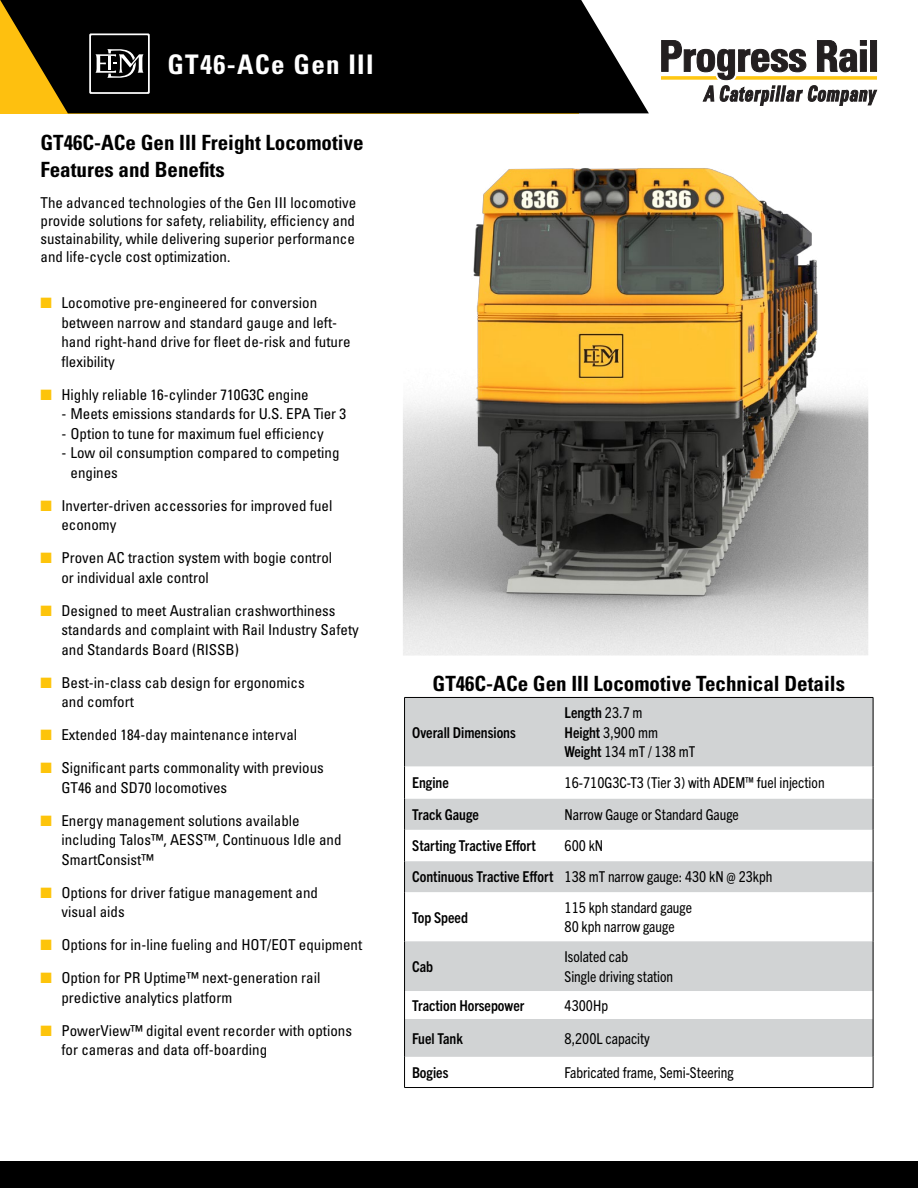
<style>
.page{position:relative;width:918px;height:1188px;background:#fff}
.page>*{position:absolute;margin:0;border:0;box-sizing:border-box;transform-origin:0 0}
.t1{font:700 condensed 27px "Univers LT Std";letter-spacing:.05em;color:#fff}
.t2{font:700 condensed 21px/27px "Univers LT Std";color:#000}
.t3{font:condensed 15px/19.5px "Univers LT Std";color:#000}
.t4{font:condensed 15px/19.5px "Trade Gothic Next LT Pro";color:#000}
.t5{font:700 condensed 15px "Trade Gothic Next LT Pro";color:#000}
.s1{color:#fdc40b}
.s2{font-weight:700}
</style>
<div class="page">
<div style="left:0;top:1161px;width:918px;height:27px;background:#000"></div>
<svg style="left:0;top:0;width:649px;height:113px;background:#1c180e"></svg>
<svg style="left:703px;top:86px;width:174px;height:20px"></svg>
<svg style="left:661px;top:40px;width:216px;height:40px"></svg>
<svg style="left:89px;top:33px;width:61px;height:61px;background:#3c3c3c"></svg>
<svg style="left:405px;top:698px;width:468px;height:359px;fill:#d1d3d4"></svg>
<hr style="left:404px;top:697px;width:153px;height:1px;background:#000">
<hr style="left:404px;top:698px;width:1px;height:68px;background:#000">
<hr style="left:557px;top:697px;width:316px;height:1px;background:#000">
<hr style="left:873px;top:698px;width:1px;height:68px;background:#000">
<hr style="left:404px;top:766px;width:1px;height:33px;background:#000">
<hr style="left:873px;top:766px;width:1px;height:33px;background:#000">
<hr style="left:404px;top:799px;width:1px;height:31px;background:#000">
<hr style="left:873px;top:799px;width:1px;height:31px;background:#000">
<hr style="left:404px;top:830px;width:1px;height:31px;background:#000">
<hr style="left:873px;top:830px;width:1px;height:31px;background:#000">
<hr style="left:404px;top:861px;width:1px;height:31px;background:#000">
<hr style="left:873px;top:861px;width:1px;height:31px;background:#000">
<hr style="left:404px;top:892px;width:1px;height:49px;background:#000">
<hr style="left:873px;top:892px;width:1px;height:49px;background:#000">
<hr style="left:404px;top:941px;width:1px;height:50px;background:#000">
<hr style="left:873px;top:941px;width:1px;height:50px;background:#000">
<svg style="left:404px;top:991px;width:1px;height:28px"></svg>
<svg style="left:873px;top:991px;width:1px;height:28px"></svg>
<hr style="left:404px;top:1019px;width:1px;height:38px;background:#000">
<hr style="left:873px;top:1019px;width:1px;height:38px;background:#000">
<hr style="left:404px;top:1057px;width:1px;height:30px;background:#000">
<hr style="left:873px;top:1057px;width:1px;height:30px;background:#000">
<hr style="left:404px;top:1087px;width:153px;height:1px;background:#000">
<hr style="left:557px;top:1087px;width:316px;height:1px;background:#000">
<img style="left:403px;top:168px;width:465px;height:488px">
<h1 class="t1" style="left:167px;top:47px;width:208px">GT46-ACe Gen III</h1>
<h2 class="t2" style="left:40px;top:129px;width:325px">GT46C-ACe Gen III Freight Locomotive<br>Features and Benefits</h2>
<p class="t3" style="left:40px;top:194px;width:317px;line-height:18px;text-align:justify">The advanced technologies of the Gen III locomotive provide solutions for safety, reliability, efficiency and sustainability, while delivering superior performance and life-cycle cost optimization.</p>
<p class="t3" style="left:61px;top:293px;width:291px;text-indent:-21px"><span class="s1">■</span> Locomotive pre-engineered for conversion between narrow and standard gauge and left&shy;hand right-hand drive for fleet de-risk and future flexibility</p>
<p class="t3" style="left:40px;top:385px;width:270px"><span class="s1">■</span> Highly reliable 16-cylinder 710G3C engine</p>
<p class="t3" style="left:61px;top:404px;width:286px">- Meets emissions standards for U.S. EPA Tier 3</p>
<p class="t3" style="left:61px;top:424px;width:264px">- Option to tune for maximum fuel efficiency</p>
<p class="t3" style="left:70px;top:443px;width:271px;text-indent:-9px">- Low oil consumption compared to competing engines</p>
<p class="t3" style="left:61px;top:496px;width:273px;text-indent:-21px"><span class="s1">■</span> Inverter-driven accessories for improved fuel economy</p>
<p class="t3" style="left:61px;top:548px;width:272px;text-indent:-21px"><span class="s1">■</span> Proven AC traction system with bogie control or individual axle control</p>
<p class="t3" style="left:61px;top:601px;width:299px;text-indent:-21px"><span class="s1">■</span> Designed to meet Australian crashworthiness standards and complaint with Rail Industry Safety and Standards Board (RISSB)</p>
<p class="t3" style="left:61px;top:673px;width:245px;text-indent:-21px"><span class="s1">■</span> Best-in-class cab design for ergonomics and comfort</p>
<p class="t3" style="left:40px;top:725px;width:258px"><span class="s1">■</span> Extended 184-day maintenance interval</p>
<p class="t3" style="left:61px;top:758px;width:264px;text-indent:-21px"><span class="s1">■</span> Significant parts commonality with previous<br>GT46 and SD70 locomotives</p>
<p class="t3" style="left:61px;top:811px;width:282px;text-indent:-21px"><span class="s1">■</span> Energy management solutions available including Talos™, AESS™, Continuous Idle and<br>SmartConsist™</p>
<p class="t3" style="left:61px;top:883px;width:258px;text-indent:-21px"><span class="s1">■</span> Options for driver fatigue management and visual aids</p>
<p class="t3" style="left:40px;top:935px;width:323px"><span class="s1">■</span> Options for in-line fueling and HOT/EOT equipment</p>
<p class="t3" style="left:61px;top:968px;width:261px;text-indent:-21px"><span class="s1">■</span> Option for PR Uptime™ next-generation rail predictive analytics platform</p>
<p class="t3" style="left:61px;top:1021px;width:292px;text-indent:-21px"><span class="s1">■</span> PowerView™ digital event recorder with options for cameras and data off-boarding</p>
<h2 class="t2" style="left:433px;top:670px;width:414px">GT46C-ACe Gen III Locomotive Technical Details</h2>
<p class="t5" style="left:412px;top:722px;width:105px">Overall Dimensions</p>
<p class="t4" style="left:565px;top:702px;width:132px"><span class="s2">Length</span> 23.7 m<br><span class="s2">Height</span> 3,900 mm<br><span class="s2">Weight</span> 134 mT / 138 mT</p>
<p class="t5" style="left:412px;top:773px;width:38px">Engine</p>
<p class="t4" style="left:565px;top:772px;width:262px">16-710G3C-T3 (Tier 3) with ADEM™ fuel injection</p>
<p class="t5" style="left:412px;top:804px;width:68px">Track Gauge</p>
<p class="t4" style="left:565px;top:804px;width:176px">Narrow Gauge or Standard Gauge</p>
<p class="t5" style="left:412px;top:836px;width:125px">Starting Tractive Effort</p>
<p class="t4" style="left:412px;top:829px;width:362px;line-height:31.2px;text-indent:152px">600 kN<br><span class="s2">Continuous Tractive Effort</span> 138 mT narrow gauge: 430 kN @ 23kph</p>
<p class="t5" style="left:412px;top:907px;width:57px">Top Speed</p>
<p class="t4" style="left:565px;top:897px;width:129px">115 kph standard gauge<br>80 kph narrow gauge</p>
<p class="t5" style="left:412px;top:956px;width:23px">Cab</p>
<p class="t4" style="left:565px;top:946px;width:110px">Isolated cab<br>Single driving station</p>
<p class="t5" style="left:412px;top:995px;width:114px">Traction Horsepower</p>
<p class="t4" style="left:565px;top:995px;width:45px">4300Hp</p>
<p class="t5" style="left:412px;top:1028px;width:52px">Fuel Tank</p>
<p class="t4" style="left:565px;top:1028px;width:87px">8,200L capacity</p>
<p class="t5" style="left:412px;top:1062px;width:38px">Bogies</p>
<p class="t4" style="left:565px;top:1062px;width:171px">Fabricated frame, Semi-Steering</p>
</div>
